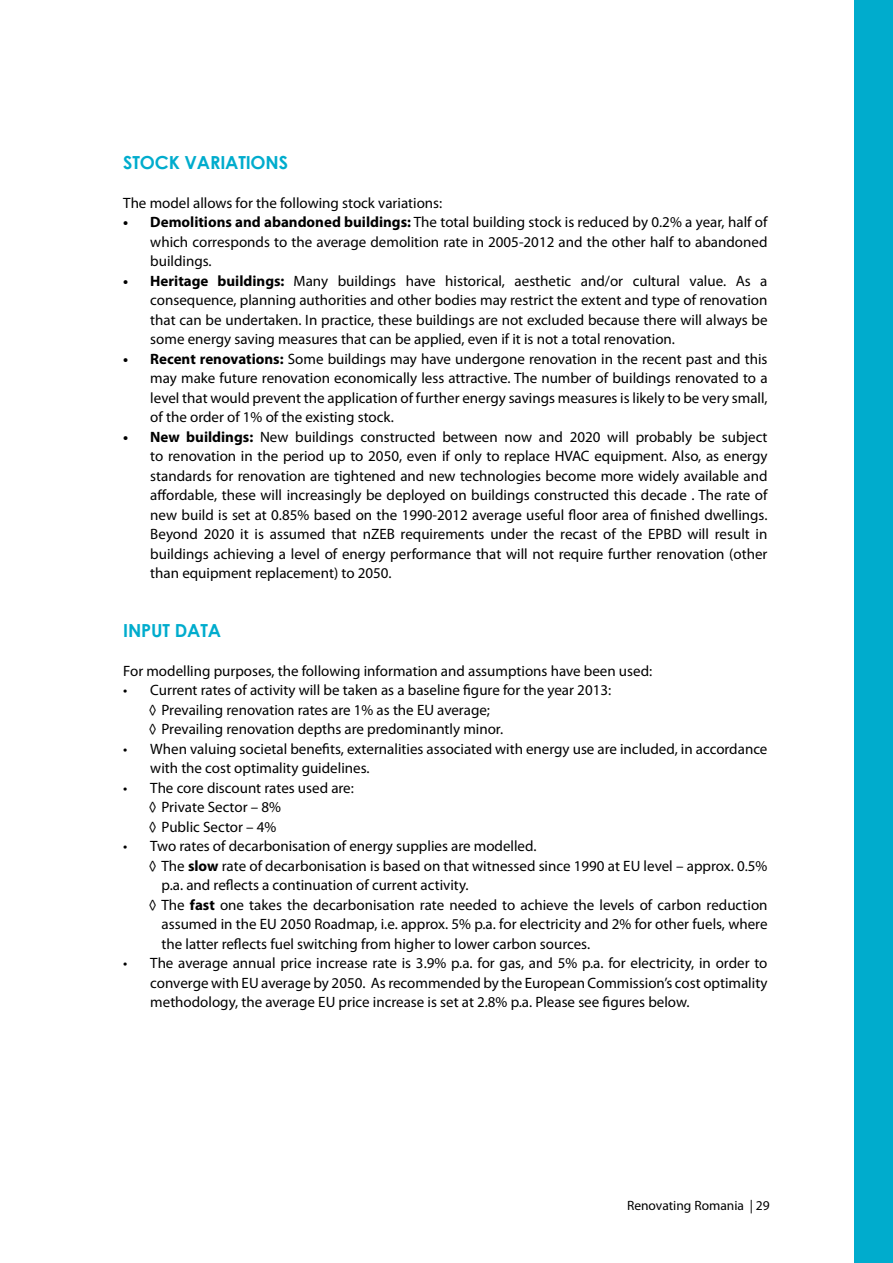
<style>
.page{position:relative;width:893px;height:1263px;background:#fff}
.page>*{position:absolute;margin:0;border:0;box-sizing:border-box;transform-origin:0 0}
.t1{font:700 18px "Century Gothic";letter-spacing:-.01em;color:#00accd}
.t2{font:15px/19.5px "Myriad Pro";color:#000;text-align:justify}
.t3{font:13.5px "Myriad Pro";color:#000}
.s1{font-weight:700}
</style>
<div class="page">
<div style="left:855px;top:0;width:38px;height:1263px;background:#00accd"></div>
<p class="t1" style="left:123px;top:149px;width:166px">STOCK VARIATIONS</p>
<p class="t2" style="left:123px;top:193px;width:320px">The model allows for the following stock variations:</p>
<p class="t2" style="left:150px;top:212px;width:619px;text-indent:-27px"><span class="s1">• Demolitions and abandoned buildings:</span> The total building stock is reduced by 0.2% a year, half of which corresponds to the average demolition rate in 2005-2012 and the other half to abandoned buildings.</p>
<p class="t2" style="left:150px;top:271px;width:619px;text-indent:-27px"><span class="s1">• Heritage buildings:</span> Many buildings have historical, aesthetic and/or cultural value. As a consequence, planning authorities and other bodies may restrict the extent and type of renovation that can be undertaken. I n practice, these buildings are not excluded because there will always be some energy saving measures that can be applied, even if it is not a total renovation.</p>
<p class="t2" style="left:150px;top:349px;width:619px;text-indent:-27px"><span class="s1">• Recent renovations:</span> Some buildings may have undergone renovation in the recent past and this may make future renovation economically less attractive. The number of buildings renovated to a level that would prevent the application of further energy savings measures is likely to be very small, of the order of 1% of the existing stock.</p>
<p class="t2" style="left:150px;top:427px;width:619px;text-indent:-27px"><span class="s1">• New buildings:</span> New buildings constructed between now and 2020 will probably be subject to renovation in the period up to 2050, even if only to replace HVAC</p>
<p class="t2" style="left:150px;top:446px;width:619px;text-indent:444px">equipment. Also, as energy standards for renovation are tightened and new technologies become more widely available and affordable, these will increasingly be deployed on buildings constructed this decade . The rate of new build is set at 0.85% based on the 1990-2012 average useful floor area of finished dwellings.<br>Beyond 2020 it is assumed that nZEB requirements under the recast of the EPBD will result in buildings achieving a level of energy performance that will not require further renovation (other than equipment replacement) to 2050.</p>
<p class="t1" style="left:123px;top:617px;width:99px">INPUT DATA</p>
<p class="t2" style="left:123px;top:661px;width:530px">For modelling purposes, the following information and assumptions have been used:</p>
<p class="t2" style="left:149px;top:680px;width:464px;text-align:left;text-indent:-26px">• Current rates of activity will be taken as a baseline figure for the year 2013: ◊ Prevailing renovation rates are 1% as the EU average;<br>◊ Prevailing renovation depths are predominantly minor.</p>
<p class="t2" style="left:150px;top:739px;width:619px;text-indent:-27px">• When valuing societal benefits, externalities associated with energy use are included, in accordance with the cost optimality guidelines.</p>
<p class="t2" style="left:149px;top:778px;width:207px;text-align:left;text-indent:-26px">• The core discount rates used are: ◊ Private Sector – 8%<br>◊ Public Sector – 4%</p>
<p class="t2" style="left:123px;top:836px;width:415px">• Two rates of decarbonisation of energy supplies are modelled.</p>
<p class="t2" style="left:149px;top:856px;width:620px">◊ The <span class="s1">slow</span> rate of decarbonisation is based on that witnessed since 1990 at EU level – approx. 0.5%</p>
<p class="t2" style="left:162px;top:875px;width:309px">p.a. and reflects a continuation of current activity.</p>
<p class="t2" style="left:149px;top:895px;width:620px">◊ The <span class="s1">fast</span> one takes the decarbonisation rate needed to achieve the levels of carbon reduction</p>
<p class="t2" style="left:162px;top:914px;width:607px">assumed in the EU 2050 Roadmap, i.e. approx. 5% p.a. for electricity and 2% for other fuels, where</p>
<p class="t2" style="left:162px;top:934px;width:430px">the latter reflects fuel switching from higher to lower carbon sources.</p>
<p class="t2" style="left:150px;top:953px;width:619px;text-indent:-27px">• The average annual price increase rate is 3.9% p.a. for gas, and 5% p.a. for electricity, in order to converge with EU average by 2050. As recommended by the European Commission’s cost optimality methodology, the average EU price increase is set at 2.8% p.a. Please see figures below.</p>
<p class="t3" style="left:627px;top:1197px;width:144px">Renovating Romania | 29</p>
</div>
